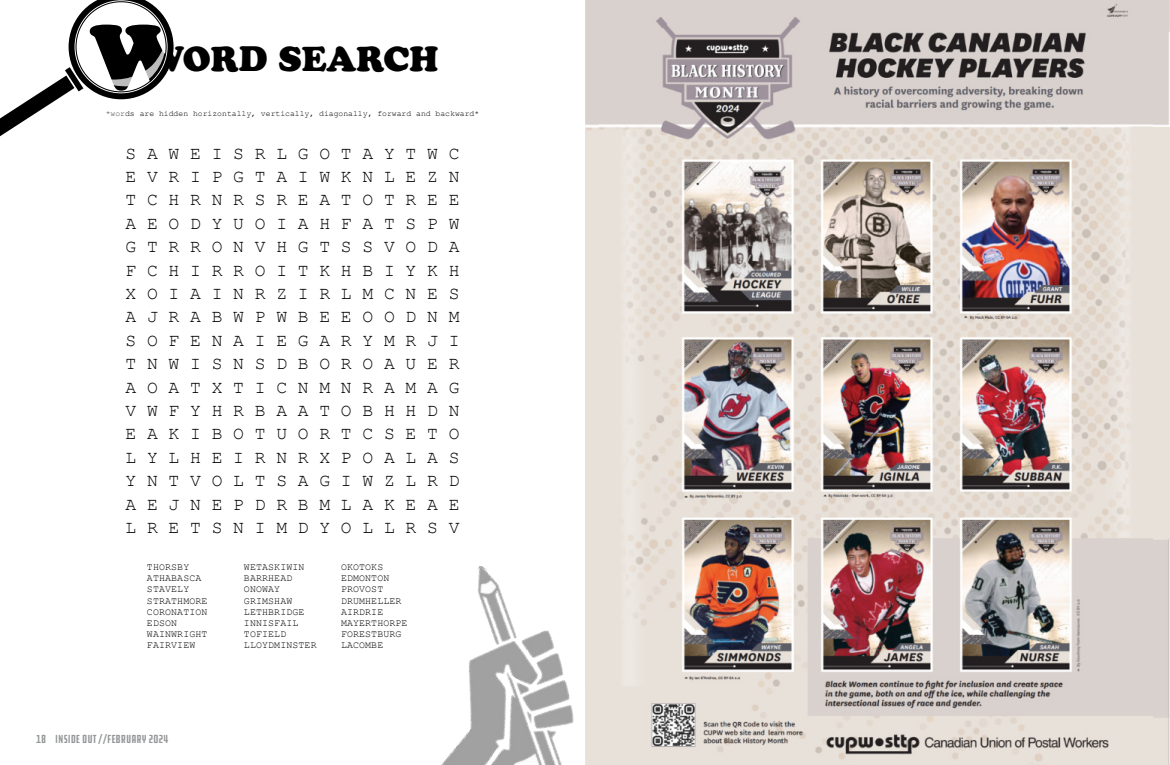
<style>
.page{position:relative;width:1170px;height:765px;background:#fff}
.page>*{position:absolute;margin:0;border:0;box-sizing:border-box;transform-origin:0 0}
.t1{font:900 96px "Cooper";color:#000}
.t2{font:900 36px "Cooper";color:#000}
.t3{font:18px/23.4px "Courier New";letter-spacing:.6em;color:#000;text-align:justify}
.t4{font:extra-condensed 12px "DDC Hardware";color:#949698}
.t5{font:9.9px "Courier New";letter-spacing:.015em;color:#000}
.t6{font:8.1px "Courier New";color:#000}
.s1{color:#434343}
</style>
<div class="page">
<svg style="left:0;top:0;width:174px;height:137px"></svg>
<img style="left:441px;top:566px;width:133px;height:199px">
<img style="left:585px;top:0;width:585px;height:765px">
<img style="left:599px;top:0;width:554px;height:764px">
<h1 class="t1" style="left:90px;top:25px;width:101px">W</h1>
<h2 class="t2" style="left:146px;top:47px;width:294px">WORD SEARCH</h2>
<p class="t6" style="left:106px;top:110px;width:375px"><span class="s1">*wor</span>ds are hidden horizontally, vertically, diagonally, forward and backward*</p>
<p class="t3" style="left:125px;top:142px;width:336px">SAWEISRLGOTAYTWC EVRIPGTAIWKNLEZN TCHRNRSREATOTREE AEODYUOIAHFATSPW GTRRONVHGTSSVODA FCHIRROITKHBIYKH XOIAINRZIRLMCNES AJRABWPWBEEOODNM SOFENAIEGARYMRJI TNWISNSDBOROAUER AOATXTICNMNRAMAG VWFYHRBAATOBHHDN EAKIBOTUORTCSETO LYLHEIRNRXPOALAS YNTVOLTSAGIWZLRD AEJNEPDRBMLAKEAE LRETSNIMDYOLLRSV</p>
<p class="t5" style="left:147px;top:562px;width:44px">THORSBY</p>
<p class="t5" style="left:244px;top:562px;width:62px">WETASKIWIN</p>
<p class="t5" style="left:341px;top:562px;width:44px">OKOTOKS</p>
<p class="t5" style="left:147px;top:573px;width:56px">ATHABASCA</p>
<p class="t5" style="left:244px;top:573px;width:50px">BARRHEAD</p>
<p class="t5" style="left:341px;top:573px;width:50px">EDMONTON</p>
<p class="t5" style="left:147px;top:584px;width:44px">STAVELY</p>
<p class="t5" style="left:244px;top:584px;width:38px">ONOWAY</p>
<p class="t5" style="left:341px;top:584px;width:44px">PROVOST</p>
<p class="t5" style="left:147px;top:595px;width:62px">STRATHMORE</p>
<p class="t5" style="left:244px;top:595px;width:50px">GRIMSHAW</p>
<p class="t5" style="left:341px;top:595px;width:62px">DRUMHELLER</p>
<p class="t5" style="left:147px;top:607px;width:62px">CORONATION</p>
<p class="t5" style="left:244px;top:607px;width:62px">LETHBRIDGE</p>
<p class="t5" style="left:341px;top:607px;width:44px">AIRDRIE</p>
<p class="t5" style="left:147px;top:618px;width:32px">EDSON</p>
<p class="t5" style="left:244px;top:618px;width:56px">INNISFAIL</p>
<p class="t5" style="left:341px;top:618px;width:68px">MAYERTHORPE</p>
<p class="t5" style="left:147px;top:629px;width:62px">WAINWRIGHT</p>
<p class="t5" style="left:244px;top:629px;width:44px">TOFIELD</p>
<p class="t5" style="left:341px;top:629px;width:62px">FORESTBURG</p>
<p class="t5" style="left:147px;top:640px;width:50px">FAIRVIEW</p>
<p class="t5" style="left:244px;top:640px;width:74px">LLOYDMINSTER</p>
<p class="t5" style="left:341px;top:640px;width:44px">LACOMBE</p>
<p class="t4" style="left:36px;top:733px;width:134px">18 INSIDE OUT //FEBRUARY 2024</p>
</div>
